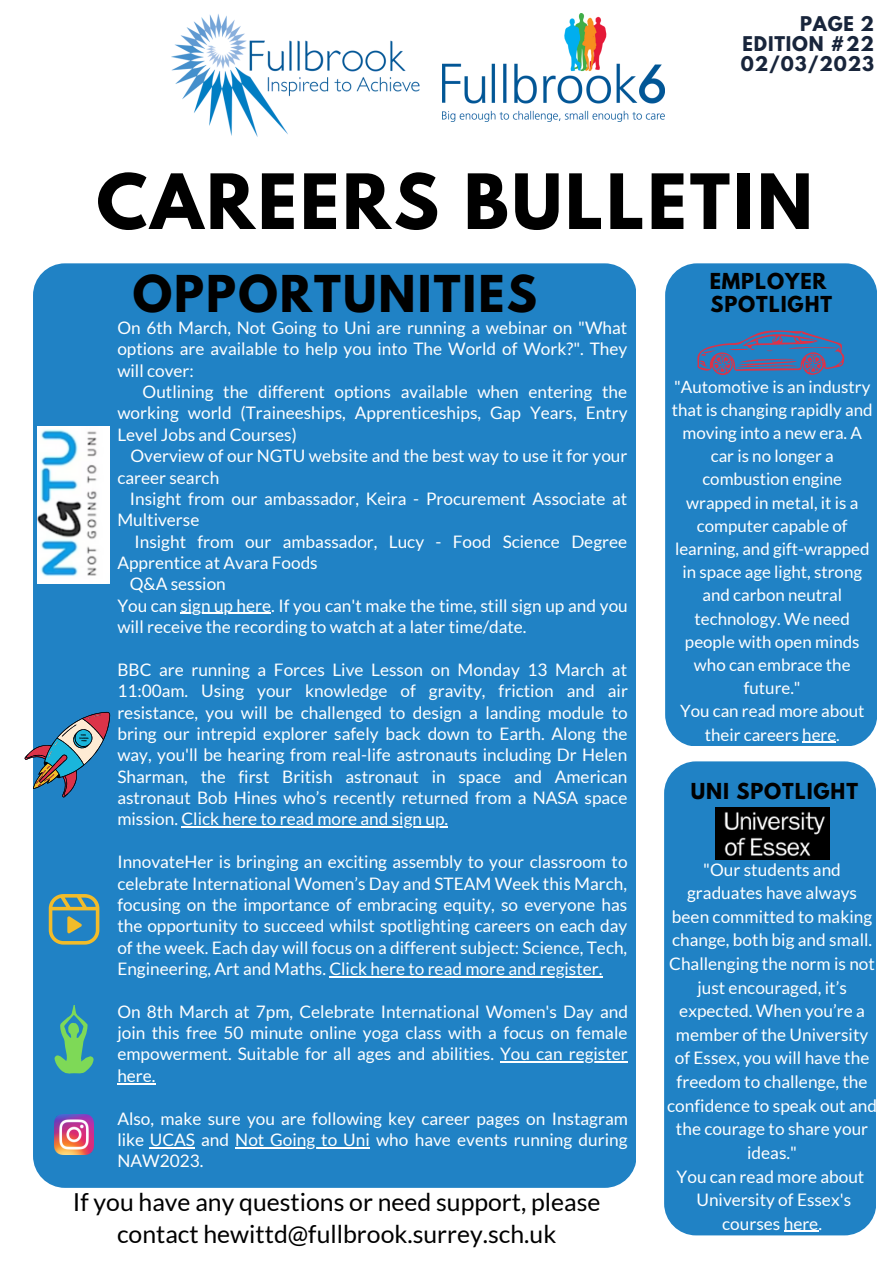
<style>
.page{position:relative;width:893px;height:1264px;background:#fff}
.page>*{position:absolute;margin:0;border:0;box-sizing:border-box;transform-origin:0 0}
.t1{font:700 67.5px "League Spartan";letter-spacing:.045em;color:#000}
.t2{font:700 45px "League Spartan";letter-spacing:.045em;color:#000}
.t3{font:24.75px/31.5px "Lato";color:#000;text-align:center}
.t4{font:700 19.5px/22.5px "League Spartan";letter-spacing:.045em;color:#000}
.t5{font:700 18px/20.2px "League Spartan";letter-spacing:.045em;color:#18253b;text-align:justify}
.t6{font:17.25px/21.3px "Lato";color:#fff;text-align:justify}
.t7{font:16.95px/23.2px "Lato";color:#fff;text-align:center}
</style>
<div class="page">
<div style="left:33px;top:263px;width:602px;height:924px;background:#2082c5;border-radius:32px"></div>
<div style="left:665px;top:263px;width:211px;height:482px;background:#2082c5;border-radius:32px"></div>
<div style="left:664px;top:761px;width:211px;height:474px;background:#2082c5;border-radius:32px"></div>
<img style="left:171px;top:14px;width:249px;height:123px">
<img style="left:442px;top:14px;width:222px;height:107px">
<img style="left:38px;top:426px;width:72px;height:158px">
<svg style="left:25px;top:712px;width:85px;height:85px"></svg>
<svg style="left:49px;top:894px;width:50px;height:50px"></svg>
<svg style="left:54px;top:1005px;width:40px;height:69px"></svg>
<img style="left:54px;top:1114px;width:40px;height:39px">
<hr style="left:180px;top:613px;width:91px;height:1px;background:#fff">
<hr style="left:181px;top:826px;width:267px;height:1px;background:#fff">
<hr style="left:329px;top:976px;width:273px;height:1px;background:#fff">
<hr style="left:500px;top:1061px;width:127px;height:1px;background:#fff">
<hr style="left:117px;top:1082px;width:39px;height:2px;background:#fff">
<hr style="left:150px;top:1146px;width:45px;height:2px;background:#fff">
<hr style="left:235px;top:1146px;width:135px;height:2px;background:#fff">
<svg style="left:697px;top:330px;width:147px;height:45px"></svg>
<img style="left:715px;top:807px;width:114px;height:53px">
<hr style="left:802px;top:741px;width:34px;height:1px;background:#fff">
<hr style="left:783px;top:1230px;width:35px;height:1px;background:#fff">
<p class="t5" style="left:740px;top:16px;width:135px;text-indent:59px">PAGE 2<br>EDITION #22<br>02/03/2023</p>
<h1 class="t1" style="left:96px;top:168px;width:717px">CAREERS BULLETIN</h1>
<h2 class="t2" style="left:133px;top:271px;width:405px">OPPORTUNITIES</h2>
<p class="t4" style="left:709px;top:273px;width:124px">EMPLOYER<br>SPOTLIGHT</p>
<p class="t6" style="left:117px;top:316px;width:511px">On 6th March, Not Going to Uni are running a webinar on "What options are available to help you into The World of Work?". They will cover:</p>
<p class="t6" style="left:117px;top:381px;width:511px;text-indent:25px">Outlining the different options available when entering the working world (Traineeships, Apprenticeships, Gap Years, Entry Level Jobs and Courses)</p>
<p class="t6" style="left:117px;top:445px;width:511px;text-indent:13px">Overview of our NGTU website and the best way to use it for your career search</p>
<p class="t6" style="left:117px;top:487px;width:511px;text-indent:13px">Insight from our ambassador, Keira - Procurement Associate at<br>Multiverse</p>
<p class="t6" style="left:134px;top:530px;width:494px">Insight from our ambassador, Lucy - Food Science Degree</p>
<p class="t6" style="left:117px;top:551px;width:202px">Apprentice at Avara Foods</p>
<p class="t6" style="left:130px;top:573px;width:97px">Q&amp;A session</p>
<p class="t6" style="left:117px;top:594px;width:512px">You can sign up here. If you can't make the time, still sign up and you</p>
<p class="t6" style="left:117px;top:615px;width:411px">will receive the recording to watch at a later time/date.</p>
<p class="t6" style="left:117px;top:658px;width:512px">BBC are running a Forces Live Lesson on Monday 13 March at 11:00am. Using your knowledge of gravity, friction and air resistance, you will be challenged to design a landing module to bring our intrepid explorer safely back down to Earth. Along the way, you'll be hearing from real-life astronauts including Dr Helen Sharman, the first British astronaut in space and American astronaut Bob Hines who’s recently returned from a NASA space mission. Click here to read more and sign up.</p>
<p class="t6" style="left:117px;top:850px;width:511px">InnovateHer is bringing an exciting assembly to your classroom to celebrate International Women’s Day and STEAM Week this March, focusing on the importance of embracing equity, so everyone has the opportunity to succeed whilst spotlighting careers on each day of the week. Each day will focus on a different subject: Science, Tech, Engineering, Art and Maths. Click here to read more and register.</p>
<p class="t6" style="left:117px;top:1000px;width:512px">On 8th March at 7pm, Celebrate International Women's Day and join this free 50 minute online yoga class with a focus on female empowerment. Suitable for all ages and abilities. You can register here.</p>
<p class="t6" style="left:117px;top:1107px;width:512px">Also, make sure you are following key career pages on Instagram like UCAS and Not Going to Uni who have events running during NAW2023.</p>
<h3 class="t3" style="left:73px;top:1185px;width:529px">If you have any questions or need support, please contact hewittd@fullbrook.surrey.sch.uk</h3>
<p class="t7" style="left:671px;top:374px;width:202px">"Automotive is an industry that is changing rapidly and moving into a new era. A car is no longer a combustion engine wrapped in metal, it is a computer capable of learning, and gift-wrapped in space age light, strong and carbon neutral technology. We need people with open minds who can embrace the future."<br>You can read more about their careers here.</p>
<p class="t4" style="left:690px;top:782px;width:169px">UNI SPOTLIGHT</p>
<p class="t6" style="left:667px;top:857px;width:211px;line-height:23.5px;text-align:center">"Our students and graduates have always been committed to making change, both big and small.<br>Challenging the norm is not just encouraged, it’s expected. When you’re a member of the University of Essex, you will have the freedom to challenge, the confidence to speak out and the courage to share your ideas."<br>You can read more about<br>University of Essex's courses here.</p>
</div>
